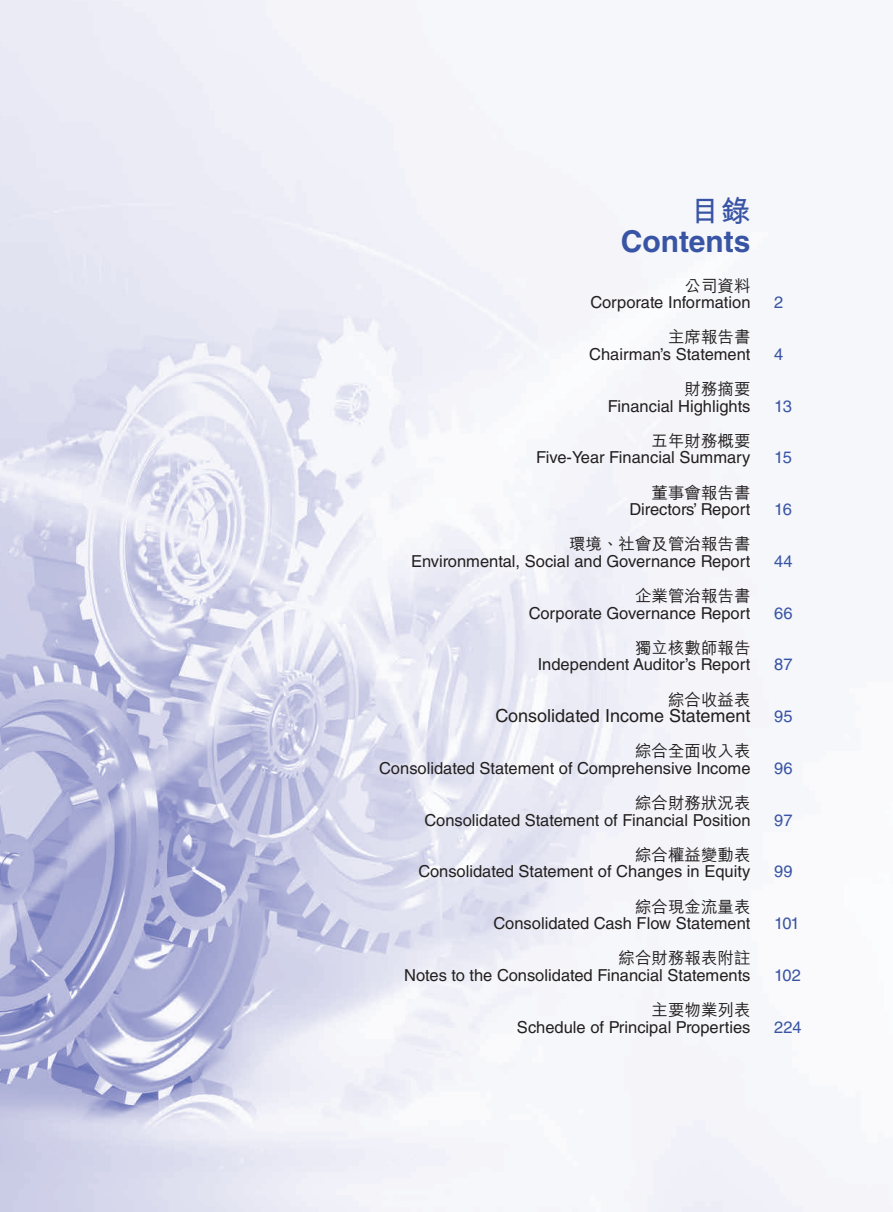
<style>
.page{position:relative;width:893px;height:1212px;background:#fff}
.page>*{position:absolute;margin:0;border:0;box-sizing:border-box;transform-origin:0 0}
.t1{font:700 30px "Helvetica LT Std";color:#3854a4}
.t2{font:700 30px "M Hei HK";color:#3854a4}
.t3{font:18px "Helvetica LT Std";color:#231f20}
.t4{font:16.5px "Helvetica LT Std";color:#231f20}
.t5{font:500 16.5px "M Hei HK";color:#231f20}
.t6{font:16.5px "Helvetica LT Std";color:#3854a4}
</style>
<div class="page">
<img style="left:0;top:0;width:893px;height:1212px">
<p class="t2" style="left:690px;top:190px;width:61px">目錄</p>
<p class="t1" style="left:621px;top:223px;width:131px">Contents</p>
<p class="t5" style="left:684px;top:273px;width:67px">公司資料</p>
<p class="t4" style="left:590px;top:293px;width:162px">Corporate Information</p>
<p class="t5" style="left:668px;top:325px;width:84px">主席報告書</p>
<p class="t4" style="left:589px;top:344px;width:163px">Chairman’s Statement</p>
<p class="t5" style="left:684px;top:377px;width:67px">財務摘要</p>
<p class="t4" style="left:608px;top:396px;width:144px">Financial Highlights</p>
<p class="t5" style="left:651px;top:429px;width:100px">五年財務概要</p>
<p class="t4" style="left:536px;top:448px;width:216px">Five-Year Financial Summary</p>
<p class="t5" style="left:651px;top:480px;width:100px">董事會報告書</p>
<p class="t4" style="left:629px;top:500px;width:123px">Directors’ Report</p>
<p class="t5" style="left:569px;top:532px;width:183px">環境、社會及管治報告書</p>
<p class="t4" style="left:411px;top:551px;width:341px">Environmental, Social and Governance Report</p>
<p class="t5" style="left:635px;top:584px;width:117px">企業管治報告書</p>
<p class="t4" style="left:529px;top:603px;width:223px">Corporate Governance Report</p>
<p class="t5" style="left:635px;top:636px;width:117px">獨立核數師報告</p>
<p class="t4" style="left:538px;top:655px;width:214px">Independent Auditor’s Report</p>
<p class="t5" style="left:668px;top:687px;width:84px">綜合收益表</p>
<p class="t3" style="left:496px;top:705px;width:256px">Consolidated Income Statement</p>
<p class="t5" style="left:635px;top:739px;width:117px">綜合全面收入表</p>
<p class="t4" style="left:379px;top:758px;width:373px">Consolidated Statement of Comprehensive Income</p>
<p class="t5" style="left:635px;top:791px;width:117px">綜合財務狀況表</p>
<p class="t4" style="left:424px;top:810px;width:328px">Consolidated Statement of Financial Position</p>
<p class="t5" style="left:635px;top:843px;width:117px">綜合權益變動表</p>
<p class="t4" style="left:418px;top:862px;width:334px">Consolidated Statement of Changes in Equity</p>
<p class="t5" style="left:635px;top:894px;width:117px">綜合現金流量表</p>
<p class="t4" style="left:494px;top:914px;width:258px">Consolidated Cash Flow Statement</p>
<p class="t5" style="left:618px;top:946px;width:133px">綜合財務報表附註</p>
<p class="t4" style="left:404px;top:965px;width:348px">Notes to the Consolidated Financial Statements</p>
<p class="t5" style="left:651px;top:998px;width:100px">主要物業列表</p>
<p class="t4" style="left:517px;top:1017px;width:235px">Schedule of Principal Properties</p>
<p class="t6" style="left:774px;top:293px;width:11px">2</p>
<p class="t6" style="left:774px;top:344px;width:11px">4</p>
<p class="t6" style="left:774px;top:396px;width:19px">13</p>
<p class="t6" style="left:774px;top:448px;width:19px">15</p>
<p class="t6" style="left:774px;top:500px;width:19px">16</p>
<p class="t6" style="left:774px;top:551px;width:20px">44</p>
<p class="t6" style="left:774px;top:603px;width:20px">66</p>
<p class="t6" style="left:774px;top:655px;width:20px">87</p>
<p class="t6" style="left:774px;top:707px;width:20px">95</p>
<p class="t6" style="left:774px;top:758px;width:20px">96</p>
<p class="t6" style="left:774px;top:810px;width:20px">97</p>
<p class="t6" style="left:774px;top:862px;width:20px">99</p>
<p class="t6" style="left:774px;top:914px;width:27px">101</p>
<p class="t6" style="left:774px;top:965px;width:28px">102</p>
<p class="t6" style="left:774px;top:1017px;width:29px">224</p>
</div>
